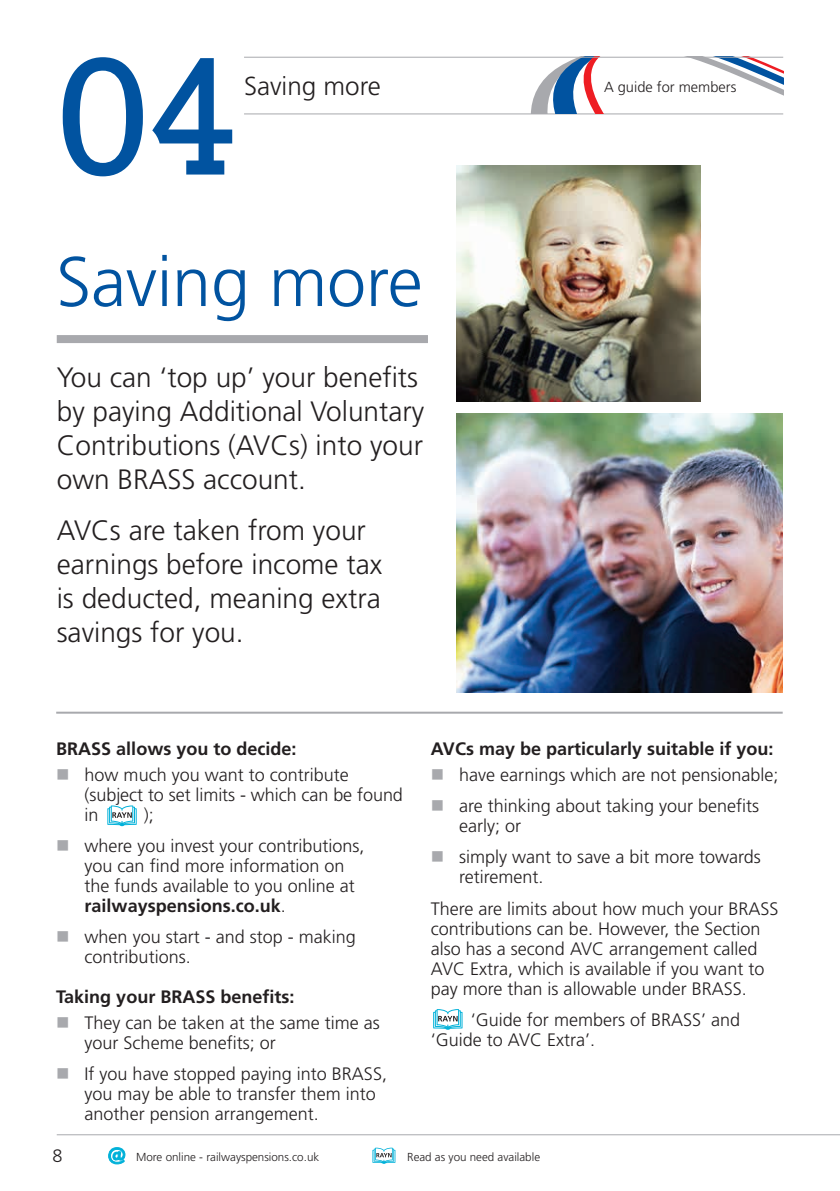
<style>
.page{position:relative;width:840px;height:1191px;background:#fff}
.page>*{position:absolute;margin:0;border:0;box-sizing:border-box;transform-origin:0 0}
.t1{font:70px "Frutiger LT 45 Lt";letter-spacing:-.005em;color:#0153a0}
.t2{font:28px/34px "Frutiger LT 45 Lt";color:#231f20}
.t3{font:26px "Frutiger LT 45 Lt";color:#231f20}
.t4{font:18px/20px "Frutiger LT 45 Lt";color:#231f20}
.t5{font:18px "Frutiger LT 65 Bd";color:#231f20}
.t6{font:14.6px "Frutiger LT 45 Lt";color:#231f20}
.t7{font:11.6px "Frutiger LT 45 Lt";color:#231f20}
.s1{color:#a8a9ad}
.s2{font-family:"Frutiger LT 65 Bd"}
</style>
<div class="page">
<div style="left:57px;top:335px;width:370px;height:8px;background:#a8a9ad"></div>
<hr style="left:56px;top:711px;width:726px;height:2px;background:#a8a9ad">
<img style="left:456px;top:166px;width:244px;height:236px">
<img style="left:456px;top:413px;width:326px;height:279px">
<svg style="left:433px;top:1009px;width:29px;height:20px"></svg>
<svg style="left:107px;top:805px;width:30px;height:21px"></svg>
<hr style="left:57px;top:1134px;width:782px;height:1px;background:#a8a9ad">
<svg style="left:108px;top:1147px;width:17px;height:17px"></svg>
<svg style="left:372px;top:1147px;width:23px;height:16px"></svg>
<hr style="left:244px;top:113px;width:538px;height:1px;background:#a8a9ad">
<svg style="left:531px;top:58px;width:251px;height:55px"></svg>
<hr style="left:244px;top:57px;width:538px;height:1px;background:#a8a9ad">
<svg style="left:63px;top:57px;width:169px;height:119px"></svg>
<p class="t3" style="left:244px;top:72px;width:138px">Saving more</p>
<p class="t6" style="left:603px;top:79px;width:134px">A guide for members</p>
<p class="t1" style="left:56px;top:242px;width:368px">Saving more</p>
<p class="t2" style="left:57px;top:360px;width:369px">You can ‘top up’ your benefits by paying Additional Voluntary<br>Contributions (AVCs) into your own BRASS account.</p>
<p class="t2" style="left:57px;top:513px;width:327px">AVCs are taken from your earnings before income tax is deducted, meaning extra savings for you.</p>
<p class="t5" style="left:56px;top:738px;width:242px">BRASS allows you to decide:</p>
<p class="t4" style="left:85px;top:764px;width:320px;text-indent:-28px"><span class="s1">■</span> how much you want to contribute (subject to set limits - which can be found in</p>
<p class="t4" style="left:144px;top:804px;width:12px">);</p>
<p class="t4" style="left:56px;top:836px;width:310px"><span class="s1">■</span> where you invest your contributions,</p>
<p class="t4" style="left:85px;top:856px;width:272px">you can find more information on the funds available to you online at <span class="s2">railwayspensions.co.uk</span>.</p>
<p class="t4" style="left:85px;top:927px;width:273px;text-indent:-28px"><span class="s1">■</span> when you start - and stop - making contributions.</p>
<p class="t5" style="left:56px;top:986px;width:240px">Taking your BRASS benefits:</p>
<p class="t4" style="left:85px;top:1013px;width:297px;text-indent:-28px"><span class="s1">■</span> They can be taken at the same time as your Scheme benefits; or</p>
<p class="t4" style="left:85px;top:1064px;width:304px;text-indent:-28px"><span class="s1">■</span> If you have stopped paying into BRASS, you may be able to transfer them into another pension arrangement.</p>
<p class="t5" style="left:430px;top:738px;width:344px">AVCs may be particularly suitable if you:</p>
<p class="t4" style="left:430px;top:764px;width:349px"><span class="s1">■</span> have earnings which are not pensionable;</p>
<p class="t4" style="left:459px;top:796px;width:301px;text-indent:-28px"><span class="s1">■</span> are thinking about taking your benefits early; or</p>
<p class="t4" style="left:459px;top:847px;width:303px;text-indent:-28px"><span class="s1">■</span> simply want to save a bit more towards retirement.</p>
<p class="t4" style="left:430px;top:898px;width:349px">There are limits about how much your BRASS contributions can be. However, the Section also has a second AVC arrangement called AVC Extra, which is available if you want to pay more than is allowable under BRASS.</p>
<p class="t4" style="left:430px;top:1010px;width:311px;text-indent:40px">‘Guide for members of BRASS’ and ‘Guide to AVC Extra’.</p>
<p class="t4" style="left:52px;top:1145px;width:12px">8</p>
<p class="t7" style="left:136px;top:1150px;width:184px">More online - railwayspensions.co.uk</p>
<p class="t7" style="left:407px;top:1150px;width:134px">Read as you need available</p>
</div>
